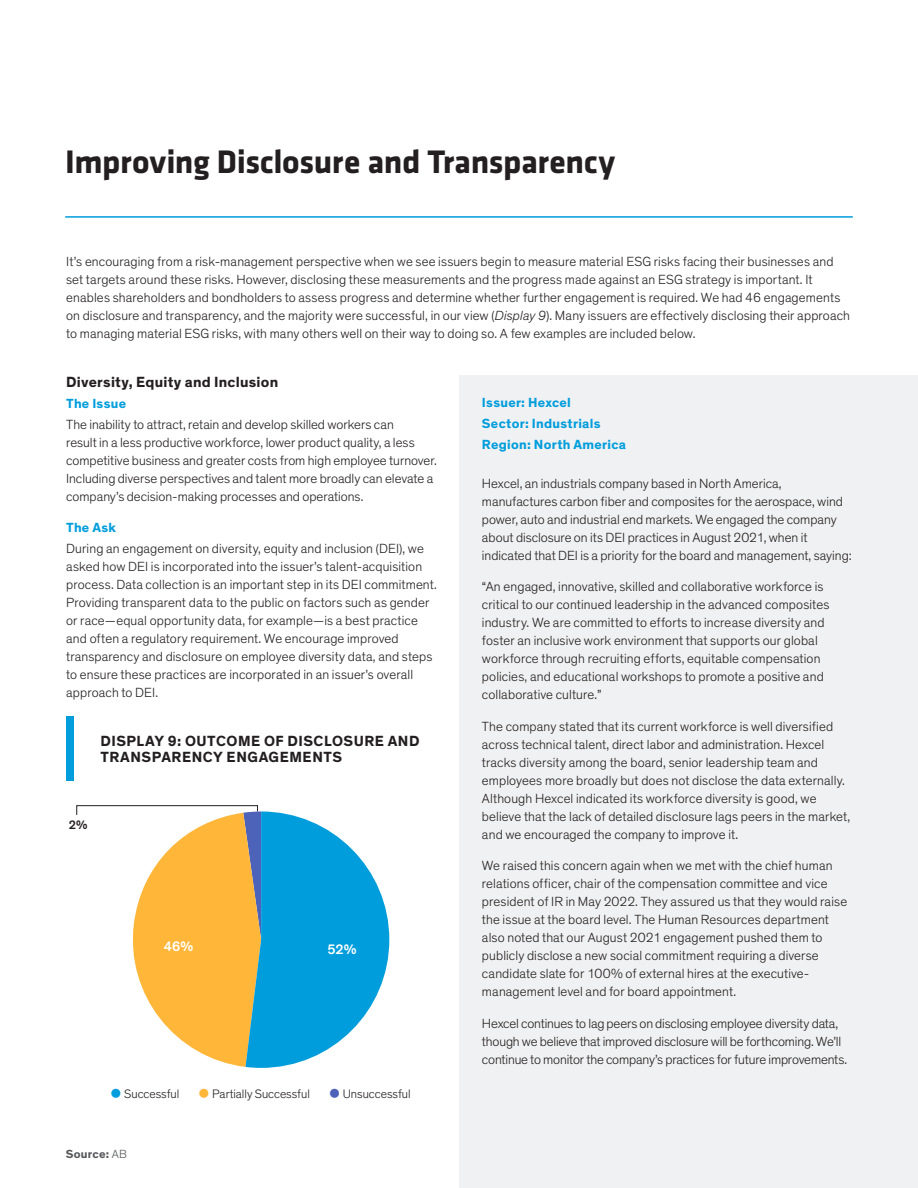
<style>
.page{position:relative;width:918px;height:1188px;background:#fff}
.page>*{position:absolute;margin:0;border:0;box-sizing:border-box;transform-origin:0 0}
.t1{font:700 33.75px "Klavika";letter-spacing:-.01em;color:#231f20}
.t2{font:700 15px/16.5px "Theinhardt";letter-spacing:.03em;color:#231f20}
.t3{font:500 13.95px "Theinhardt";color:#fff}
.t4{font:300 13.5px/18px "Theinhardt";letter-spacing:.01em;color:#231f20}
.t5{font:300 13.5px/18px "Theinhardt";letter-spacing:-.01em;color:#231f20}
.t6{font:700 13.5px/21px "Theinhardt";letter-spacing:.02em;color:#009ddc}
.t7{font:300 12.45px "Theinhardt";color:#231f20}
.t8{font:500 12.45px "Theinhardt";color:#231f20}
.t9{font:700 12px "Theinhardt";letter-spacing:.015em;color:#57585a}
.s1{font-style:italic}
.s2{color:#009ddc}
.s3{color:#ffb639}
.s4{color:#4c63b9}
.s5{font-weight:300}
</style>
<div class="page">
<div style="left:459px;top:375px;width:459px;height:813px;background:#f0f1f2"></div>
<hr style="left:65px;top:216px;width:788px;height:2px;background:#009ddc">
<div style="left:66px;top:716px;width:7px;height:64px;background:#009ddc"></div>
<svg style="left:76px;top:805px;width:313px;height:263px"></svg>
<h1 class="t1" style="left:65px;top:137px;width:551px">Improving Disclosure and Transparency</h1>
<p class="t4" style="left:66px;top:253px;width:785px">It’s encouraging from a risk-management perspective when we see issuers begin to measure material ESG risks facing their businesses and set targets around these risks. However, disclosing these measurements and the progress made against an ESG strategy is important. It enables shareholders and bondholders to assess progress and determine whether further engagement is required. We had 46 engagements on disclosure and transparency, and the majority were successful, in our view (<span class="s1">Display 9</span>). Many issuers are effectively disclosing their approach to managing material ESG risks, with many others well on their way to doing so. A few examples are included below.</p>
<p class="t2" style="left:66px;top:374px;width:214px">Diversity, Equity and Inclusion</p>
<p class="t6" style="left:66px;top:393px;width:61px">The Issue</p>
<p class="t4" style="left:66px;top:415px;width:372px">The inability to attract, retain and develop skilled workers can<br>result in a less productive workforce, lower product quality, a less competitive business and greater costs from high employee turnover.<br>Including diverse perspectives and talent more broadly can elevate a company’s decision-making processes and operations.</p>
<p class="t6" style="left:66px;top:518px;width:52px">The Ask</p>
<p class="t4" style="left:66px;top:540px;width:372px">During an engagement on diversity, equity and inclusion (DEI), we asked how DEI is incorporated into the issuer’s talent-acquisition process. Data collection is an important step in its DEI commitment.<br>Providing transparent data to the public on factors such as gender or race—equal opportunity data, for example—is a best practice and often a regulatory requirement. We encourage improved transparency and disclosure on employee diversity data, and steps to ensure these practices are incorporated in an issuer’s overall approach to DEI.</p>
<p class="t6" style="left:482px;top:392px;width:146px">Issuer: Hexcel<br>Sector: Industrials<br>Region: North America</p>
<p class="t4" style="left:482px;top:474px;width:371px">Hexcel, an industrials company based in North America, manufactures carbon fiber and composites for the aerospace, wind power, auto and industrial end markets. We engaged the company about disclosure on its DEI practices in August 2021, when it indicated that DEI is a priority for the board and management, saying:</p>
<p class="t4" style="left:482px;top:578px;width:349px">“An engaged, innovative, skilled and collaborative workforce is critical to our continued leadership in the advanced composites industry. We are committed to efforts to increase diversity and foster an inclusive work environment that supports our global workforce through recruiting efforts, equitable compensation policies, and educational workshops to promote a positive and collaborative culture.”</p>
<p class="t4" style="left:482px;top:717px;width:370px">The company stated that its current workforce is well diversified across technical talent, direct labor and administration. Hexcel tracks diversity among the board, senior leadership team and employees more broadly but does not disclose the data externally.<br>Although Hexcel indicated its workforce diversity is good, we believe that the lack of detailed disclosure lags peers in the market, and we encouraged the company to improve it.</p>
<p class="t4" style="left:482px;top:857px;width:367px">We raised this concern again when we met with the chief human relations officer, chair of the compensation committee and vice president of IR in May 2022. They assured us that they would raise the issue at the board level. The Human Resources department also noted that our August 2021 engagement pushed them to publicly disclose a new social commitment requiring a diverse candidate slate for 100% of external hires at the executive&shy;management level and for board appointment.</p>
<p class="t5" style="left:482px;top:1014px;width:367px">Hexcel continues to lag peers on disclosing employee diversity data, though we believe that improved disclosure will be forthcoming. We’ll continue to monitor the company’s practices for future improvements.</p>
<p class="t2" style="left:100px;top:733px;width:321px">DISPLAY 9: OUTCOME OF DISCLOSURE AND<br>TRANSPARENCY ENGAGEMENTS</p>
<p class="t8" style="left:69px;top:817px;width:20px">2%</p>
<p class="t3" style="left:164px;top:937px;width:31px">46%</p>
<p class="t3" style="left:327px;top:941px;width:31px">52%</p>
<p class="t7" style="left:110px;top:1086px;width:302px"><span class="s2">●</span> Successful <span class="s3">●</span> Partially Successful <span class="s4">●</span> Unsuccessful</p>
<p class="t9" style="left:66px;top:1147px;width:62px">Source: <span class="s5">AB</span></p>
</div>
